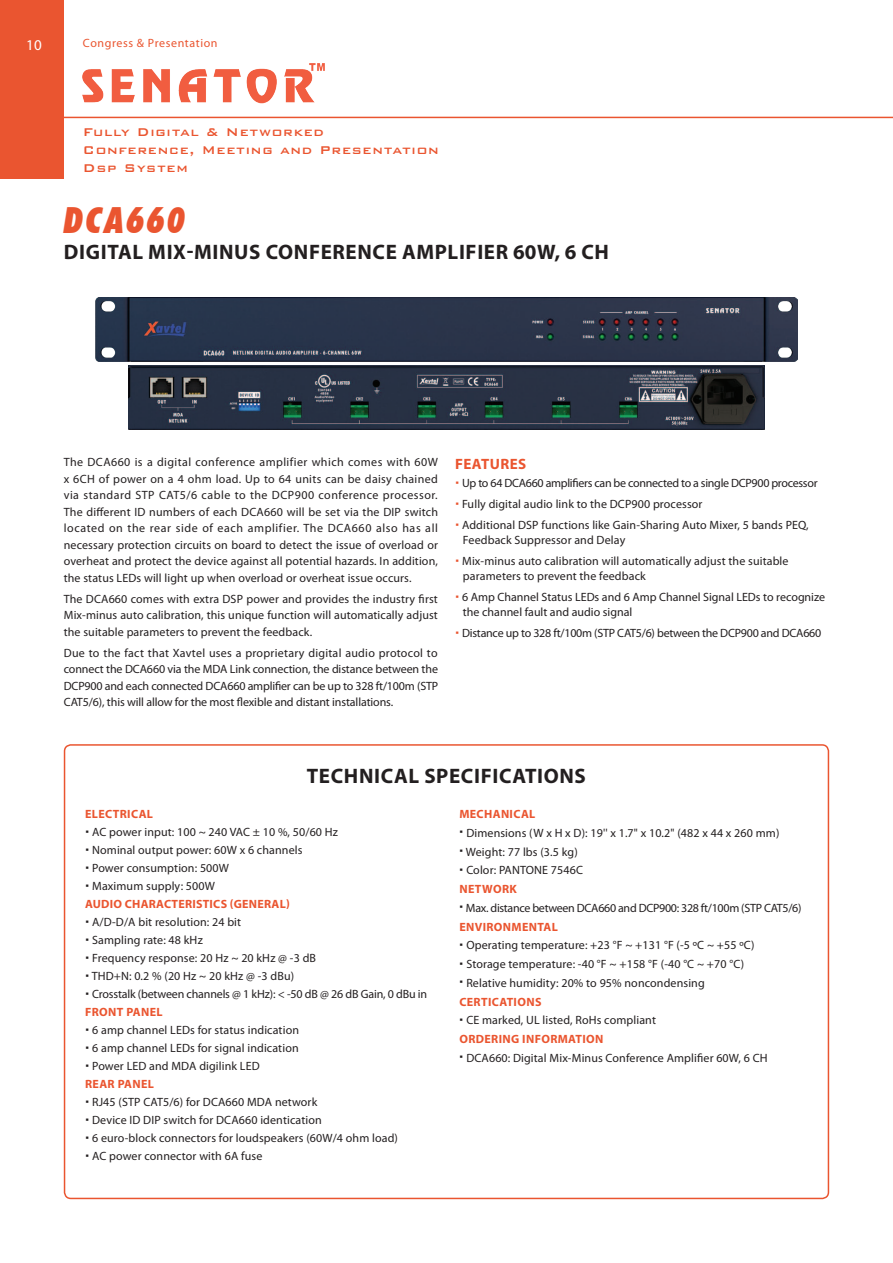
<style>
.page{position:relative;width:893px;height:1263px;background:#fff}
.page>*{position:absolute;margin:0;border:0;box-sizing:border-box;transform-origin:0 0}
.t1{font:italic 900 condensed 36px "Futura BT";letter-spacing:.075em;color:#ea5530}
.t2{font:700 21px "Myriad Pro";letter-spacing:.03em;color:#231f20}
.t3{font:500 15px/18px "Bank Gothic BT";letter-spacing:.05em;color:#ea5530}
.t4{font:700 15px "Myriad Pro";letter-spacing:.03em;color:#ea5530}
.t5{font:15px "Myriad Pro";color:#fff}
.t6{font:12px/16.5px "Myriad Pro";letter-spacing:.01em;color:#231f20}
.t7{font:700 12px "Myriad Pro";letter-spacing:.03em;color:#ea5530}
.t8{font:12px/21px "Myriad Pro";letter-spacing:-.02em;color:#231f20}
.t9{font:12px "Myriad Pro";letter-spacing:-.025em;color:#231f20}
.t10{font:12px "Myriad Pro";letter-spacing:.05em;color:#ea5530}
</style>
<div class="page">
<img style="left:83px;top:63px;width:241px;height:41px">
<div style="left:0;top:0;width:64px;height:179px;background:#ea5530"></div>
<hr style="left:43px;top:117px;width:850px;height:1px;background:#ea5530">
<img style="left:128px;top:366px;width:636px;height:64px">
<img style="left:96px;top:298px;width:701px;height:64px">
<div style="left:64px;top:744px;width:765px;height:455px;border:2px solid #ea5530;border-radius:6px"></div>
<p class="t5" style="left:26px;top:36px;width:17px">10</p>
<p class="t10" style="left:83px;top:36px;width:136px">Congress &amp; Presentation</p>
<p class="t3" style="left:83px;top:123px;width:357px">Fully Digital &amp; Networked<br>Conference, Meeting and Presentation<br>Dsp System</p>
<h1 class="t1" style="left:64px;top:198px;width:123px">DCA660</h1>
<h2 class="t2" style="left:64px;top:238px;width:27px">DIGITAL</h2>
<h2 class="t2" style="left:148px;top:238px;width:144px">MIX-MINUS CONFERENCE</h2>
<h2 class="t2" style="left:402px;top:238px;width:27px">AMPLIFIER</h2>
<h2 class="t2" style="left:513px;top:238px;width:97px">60W, 6 CH</h2>
<p class="t6" style="left:64px;top:454px;width:376px;text-align:justify">The DCA660 is a digital conference amplifier which comes with 60W x 6CH of power on a 4 ohm load. Up to 64 units can be daisy chained via standard STP CAT5/6 cable to the DCP900 conference processor.<br>The different ID numbers of each DCA660 will be set via the DIP switch located on the rear side of each amplifier. The DCA660 also has all necessary protection circuits on board to detect the issue of overload or overheat and protect the device against all potential hazards. In addition, the status LEDs will light up when overload or overheat issue occurs.</p>
<p class="t6" style="left:64px;top:590px;width:376px;text-align:justify">The DCA660 comes with extra DSP power and provides the industry first Mix-minus auto calibration, this unique function will automatically adjust the suitable parameters to prevent the feedback.</p>
<p class="t6" style="left:64px;top:644px;width:376px;text-align:justify">Due to the fact that Xavtel uses a proprietary digital audio protocol to connect the DCA660 via the MDA Link connection, the distance between the DCP900 and each connected DCA660 amplifier can be up to 328 ft/100m (STP CAT5/6), this will allow for the most flexible and distant installations.</p>
<p class="t4" style="left:455px;top:454px;width:73px">FEATURES</p>
<p class="t6" style="left:462px;top:472px;width:357px;line-height:21px">Up to 64 DCA660 amplifiers can be connected to a single DCP900 processor<br>Fully digital audio link to the DCP900 processor<br>Additional DSP functions like Gain-Sharing Auto Mixer, 5 bands PEQ,</p>
<p class="t6" style="left:462px;top:529px;width:328px;line-height:21px">Feedback Suppressor and Delay<br>Mix-minus auto calibration will automatically adjust the suitable</p>
<p class="t6" style="left:462px;top:565px;width:365px;line-height:21px">parameters to prevent the feedback<br>6 Amp Channel Status LEDs and 6 Amp Channel Signal LEDs to recognize</p>
<p class="t8" style="left:462px;top:601px;width:361px">the channel fault and audio signal<br>Distance up to 328 ft/100m (STP CAT5/6) between the DCP900 and DCA660</p>
<h2 class="t2" style="left:307px;top:762px;width:38px">TECHNICAL</h2>
<h2 class="t2" style="left:424px;top:762px;width:25px">SPECIFICATIONS</h2>
<p class="t7" style="left:85px;top:806px;width:15px">ELECTRICAL</p>
<p class="t6" style="left:92px;top:823px;width:247px;line-height:18px">AC power input: 100 ~ 240 VAC ± 10 %, 50/60 Hz<br>Nominal output power: 60W x 6 channels<br>Power consumption: 500W<br>Maximum supply: 500W</p>
<p class="t7" style="left:85px;top:896px;width:24px">AUDIO</p>
<p class="t7" style="left:125px;top:896px;width:16px">CHARACTERISTICS</p>
<p class="t7" style="left:230px;top:896px;width:21px">(GENERAL</p>
<p class="t7" style="left:286px;top:896px;width:5px">)</p>
<p class="t6" style="left:92px;top:913px;width:337px;line-height:18px">A/D-D/A bit resolution: 24 bit<br>Sampling rate: 48 kHz<br>Frequency response: 20 Hz ~ 20 kHz @ -3 dB<br>THD+N: 0.2 % (20 Hz ~ 20 kHz @ -3 dBu)<br>Crosstalk (between channels @ 1 kHz): &lt; -50 dB @ 26 dB Gain, 0 dBu in</p>
<p class="t7" style="left:85px;top:1004px;width:16px">FRONT</p>
<p class="t7" style="left:126px;top:1004px;width:15px">PANEL</p>
<p class="t6" style="left:92px;top:1021px;width:208px;line-height:18px;text-align:justify">6 amp channel LEDs for status indication 6 amp channel LEDs for signal indication Power LED and MDA digilink LED</p>
<p class="t7" style="left:85px;top:1076px;width:16px">REAR</p>
<p class="t7" style="left:118px;top:1076px;width:15px">PANEL</p>
<p class="t6" style="left:92px;top:1093px;width:307px;line-height:18px">RJ45 (STP CAT5/6) for DCA660 MDA network<br>Device ID DIP switch for DCA660 identication<br>6 euro-block connectors for loudspeakers (60W/4 ohm load)<br>AC power connector with 6A fuse</p>
<p class="t7" style="left:459px;top:806px;width:19px">MECHANICAL</p>
<p class="t6" style="left:466px;top:823px;width:315px;line-height:18.8px">Dimensions (W x H x D): 19'' x 1.7" x 10.2" (482 x 44 x 260 mm)<br>Weight: 77 lbs (3.5 kg)<br>Color: PANTONE 7546C</p>
<p class="t7" style="left:459px;top:881px;width:43px">NETWORK</p>
<p class="t9" style="left:466px;top:900px;width:337px">Max. distance between DCA660 and DCP900: 328 ft/100m (STP CAT5/6)</p>
<p class="t7" style="left:459px;top:919px;width:16px">ENVIRONMENTAL</p>
<p class="t6" style="left:466px;top:936px;width:290px;line-height:18.8px">Operating temperature: +23 °F ~ +131 °F (-5 ºC ~ +55 ºC)<br>Storage temperature: -40 °F ~ +158 °F (-40 °C ~ +70 °C)<br>Relative humidity: 20% to 95% noncondensing</p>
<p class="t7" style="left:459px;top:994px;width:16px">CERTICATIONS</p>
<p class="t6" style="left:466px;top:1012px;width:191px">CE marked, UL listed, RoHs compliant</p>
<p class="t7" style="left:459px;top:1031px;width:18px">ORDERING</p>
<p class="t7" style="left:522px;top:1031px;width:13px">INFORMATION</p>
<p class="t6" style="left:466px;top:1049px;width:303px">DCA660: Digital Mix-Minus Conference Amplifier 60W, 6 CH</p>
</div>
